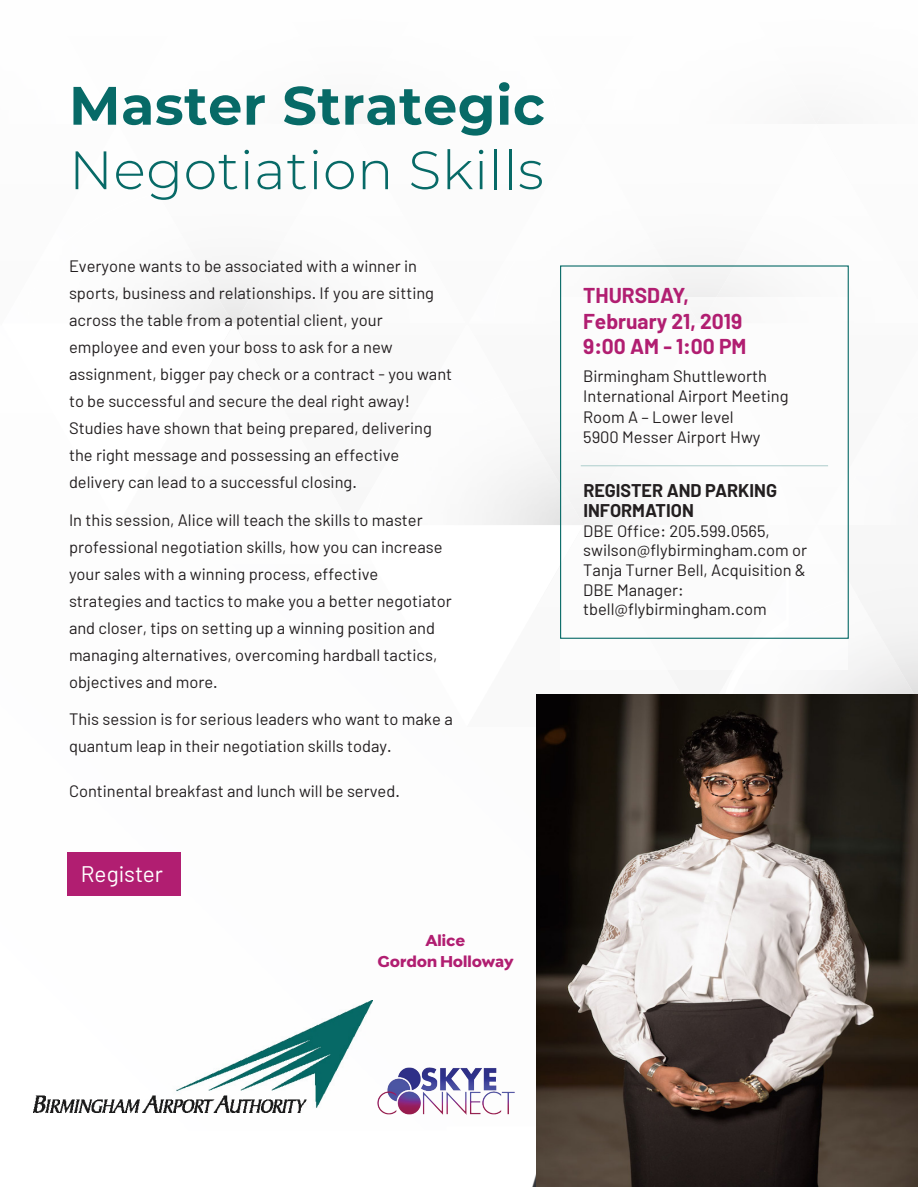
<style>
.page{position:relative;width:918px;height:1188px;background:#fff}
.page>*{position:absolute;margin:0;border:0;box-sizing:border-box;transform-origin:0 0}
.t1{font:300 54px/64.5px "Montserrat";letter-spacing:.01em;color:#076a67}
.t2{font:22.5px "Barlow";color:#fff}
.t3{font:700 21px/25.2px "Barlow";color:#b11e71}
.t4{font:700 18px "Barlow";color:#231f20}
.t5{font:600 18px/21.6px "Migrena Grotesque";color:#b11e71;text-align:center}
.t6{font:16.5px/27px "Barlow";color:#231f20}
.t7{font:16.5px "Barlow";color:#231f20}
.s1{font-weight:700}
.s2{font-style:inherit}
</style>
<div class="page">
<img style="left:33px;top:1001px;width:339px;height:112px">
<img style="left:367px;top:1056px;width:148px;height:59px">
<div style="left:560px;top:265px;width:289px;height:374px;border:1px solid #076a67"></div>
<hr style="left:581px;top:465px;width:247px;height:1px;background:#b5d2d1">
<img style="left:532px;top:686px;width:382px;height:500px">
<div style="left:68px;top:852px;width:113px;height:43px;background:#b11e71"></div>
<img style="left:536px;top:695px;width:382px;height:491px">
<p class="t1" style="left:69px;top:72px;width:477px"><span class="s1">Master Strategic<br></span>Negotiation Skills</p>
<p class="t6" style="left:69px;top:252px;width:385px">Everyone wants to be associated with a winner in sports, business and relationships. If you are sitting across the table from a potential client, your employee and even your boss <span class="s2">to</span> ask for a new assignment, bigger pay check or a contract <span class="s2">- y</span>ou want to be successful and secure the deal right away!<br>Studies have shown that being prepared, delivering the right message and possessing an effective delivery can lead to a successful c<span class="s2">losing</span>.</p>
<p class="t6" style="left:69px;top:506px;width:384px">In this session, Alice will teach the skills to master profession<span class="s2">al</span> negotiation skills, how you can increase your sales with a winning process, effective strategies and tactics to make you a better negotiator and closer, tips on setting up a winning position and managing alternatives, overcoming hardball tactics, objectives and more.</p>
<p class="t6" style="left:69px;top:705px;width:385px">This session is for serious leaders who want to make a quantum leap in their negotiation skills today.</p>
<p class="t7" style="left:69px;top:781px;width:332px">Continental breakfast and lunch will be served.</p>
<p class="t2" style="left:81px;top:860px;width:84px">Register</p>
<p class="t5" style="left:377px;top:930px;width:138px">Alice<br>Gordon Holloway</p>
<p class="t3" style="left:583px;top:283px;width:165px">THURSDAY,<br><span class="s2">February 21</span>, 201<span class="s2">9<br></span>9:00 AM - 1:00 PM</p>
<p class="t6" style="left:583px;top:365px;width:207px;line-height:20.4px">Birmingham Shuttleworth<br>International Airport Meeting<br>Room A – Lower level<br>5900 Messer Airport Hwy</p>
<p class="t4" style="left:583px;top:479px;width:195px">REGISTER AND PARKING</p>
<p class="t4" style="left:583px;top:499px;width:112px">INFORMATION</p>
<p class="t6" style="left:583px;top:520px;width:225px;line-height:19.6px">DBE Office: 205.599.0565, swilson@flybirmingham.com or<br>Tanja Turner Bell, <span class="s2">Acquisition &amp;<br>DBE Manager: </span>tbell@flybirmingham.com</p>
</div>
